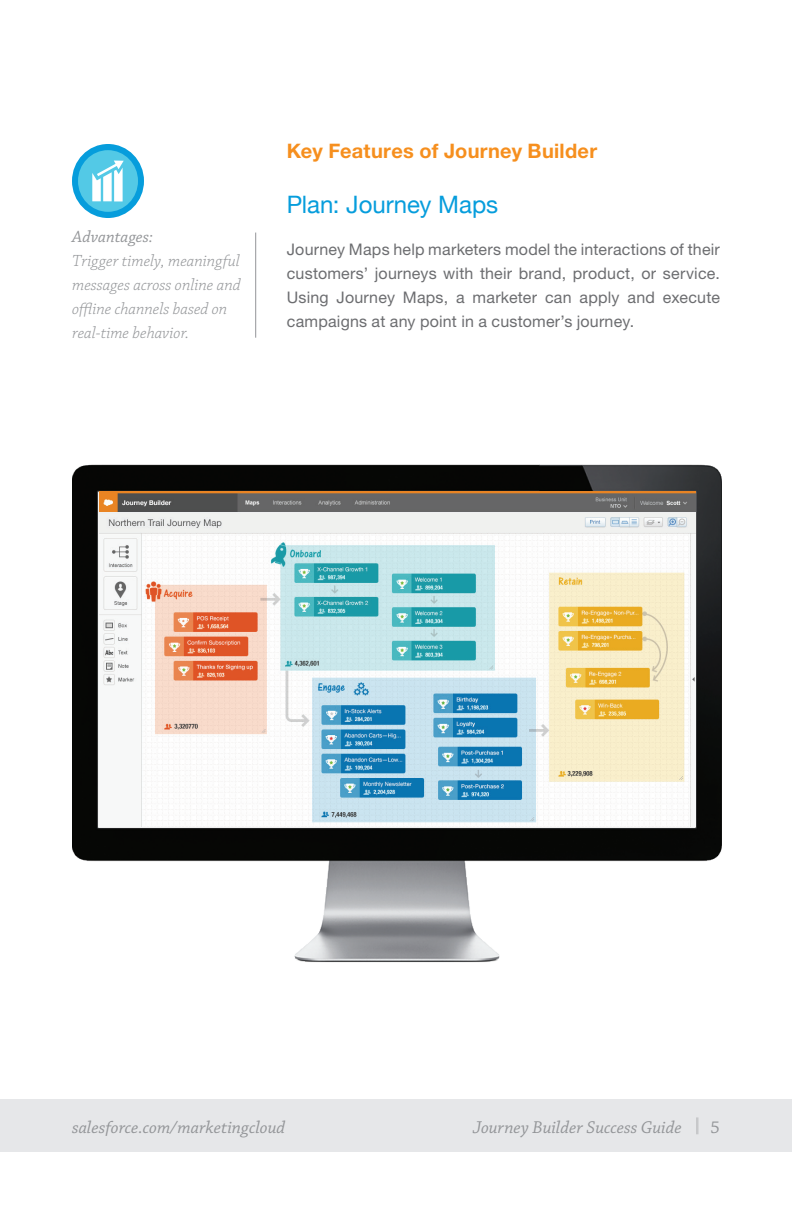
<style>
.page{position:relative;width:792px;height:1224px;background:#fff}
.page>*{position:absolute;margin:0;border:0;box-sizing:border-box;transform-origin:0 0}
.t1{font:24px "Helvetica Neue";color:#069ddc}
.t2{font:700 20px "Helvetica Neue LT Std";letter-spacing:.015em;color:#f68f1e}
.t3{font:italic 18px "Chaparral Pro";color:#939598}
.t4{font:18px "Chaparral Pro";color:#939598}
.t5{font:italic 300 17px/24px "Chaparral Pro";color:#939598}
.t6{font:italic 17px "Chaparral Pro";letter-spacing:.005em;color:#939598}
.t7{font:16px/24px "Helvetica Neue LT Std";letter-spacing:.015em;color:#6c6d70;text-align:justify}
</style>
<div class="page">
<div style="left:0;top:1100px;width:792px;height:52px;background:#e6e7e9"></div>
<svg style="left:696px;top:1117px;width:2px;height:17px"></svg>
<hr style="left:255px;top:233px;width:1px;height:105px;background:#939598">
<div style="left:72px;top:144px;width:72px;height:74px;background:#069ddc;border-radius:50%"></div>
<div style="left:78px;top:150px;width:60px;height:62px;background:#53c9e6;border-radius:50%"></div>
<svg style="left:92px;top:161px;width:32px;height:40px"></svg>
<img style="left:72px;top:465px;width:649px;height:497px">
<img style="left:99px;top:492px;width:596px;height:335px">
<p class="t6" style="left:72px;top:227px;width:82px">Advantages:</p>
<p class="t5" style="left:72px;top:249px;width:170px">Trigger timely, meaningful messages across online and offline channels based on real-time behavior.</p>
<p class="t2" style="left:287px;top:139px;width:312px">Key Features of Journey Builder</p>
<h1 class="t1" style="left:287px;top:187px;width:213px">Plan: Journey Maps</h1>
<p class="t7" style="left:287px;top:237px;width:435px">Journey Maps help marketers model the interactions of their customers’ journeys with their brand, product, or service.<br>Using Journey Maps, a marketer can apply and execute campaigns at any point in a customer’s journey.</p>
<p class="t3" style="left:72px;top:1117px;width:215px">salesforce.com/marketingcloud</p>
<p class="t3" style="left:473px;top:1117px;width:211px">Journey Builder Success Guide</p>
<p class="t4" style="left:711px;top:1117px;width:11px">5</p>
</div>
